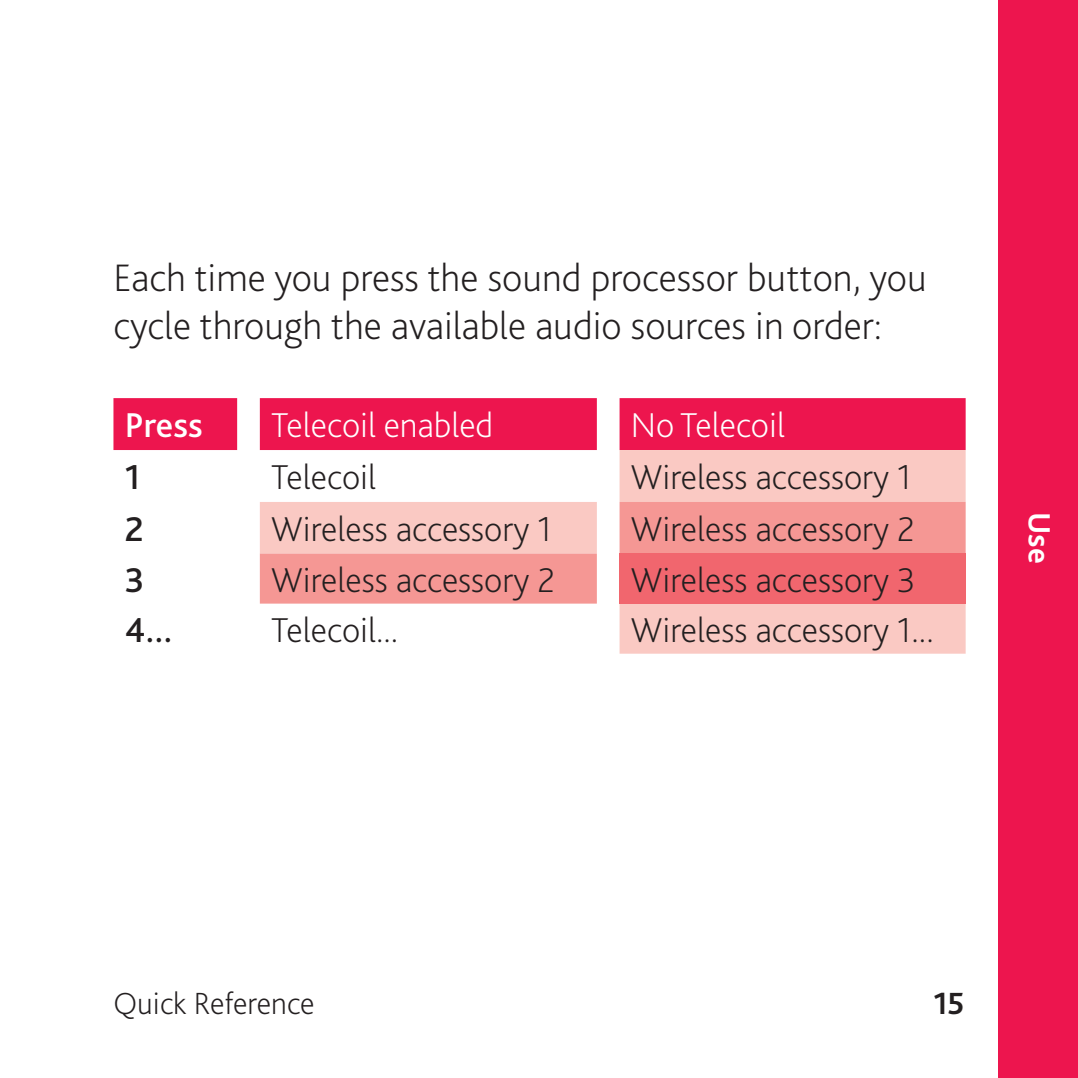
<style>
.page{position:relative;width:1078px;height:1078px;background:#fff}
.page>*{position:absolute;margin:0;border:0;box-sizing:border-box;transform-origin:0 0}
.Body_Copy{font:200 40px/48px "Bliss Pro";color:#231f20}
.Body_Copy_-_steps{font:200 36px "Bliss Pro";color:#231f20}
.Body_Copy_-_steps-2{font:200 36px "Bliss Pro";color:#fff}
.Subheading_-_Medium{font:500 36px "Bliss Pro";color:#231f20}
.Subheading_-_Medium-2{font:500 36px "Bliss Pro";color:#fff}
.t1{font:200 32px "Bliss Pro";color:#231f20}
.Side_tabs{font:700 32px "Bliss Pro";color:#fff}
.t2{font:700 32px "Bliss Pro";color:#231f20}
</style>
<div class="page">
<div style="left:998px;top:0;width:79px;height:1077px;background:#ed154e"></div>
<svg style="left:113px;top:398px;width:852px;height:52px;background:#ee2257"></svg>
<svg style="left:260px;top:450px;width:705px;height:203px"></svg>
<svg style="left:260px;top:502px;width:705px;height:101px;background:#f7aba7"></svg>
<div style="left:619px;top:553px;width:346px;height:50px;background:#f1666e"></div>
<p class="Body_Copy" style="left:113px;top:252px;width:814px">Each time you press the sound processor button, you cycle through the available audio sources in order:</p>
<p class="Subheading_-_Medium-2" style="left:125px;top:402px;width:79px">Press</p>
<p class="Body_Copy_-_steps-2" style="left:271px;top:402px;width:223px">Telecoil enabled</p>
<p class="Body_Copy_-_steps-2" style="left:630px;top:402px;width:156px">No Telecoil</p>
<p class="Subheading_-_Medium" style="left:125px;top:454px;width:17px">1</p>
<p class="Body_Copy_-_steps" style="left:271px;top:454px;width:106px">Telecoil</p>
<p class="Body_Copy_-_steps" style="left:630px;top:454px;width:282px">Wireless accessory 1</p>
<p class="Subheading_-_Medium" style="left:125px;top:506px;width:20px">2</p>
<p class="Body_Copy_-_steps" style="left:271px;top:506px;width:282px">Wireless accessory 1</p>
<p class="Body_Copy_-_steps" style="left:630px;top:506px;width:285px">Wireless accessory 2</p>
<p class="Subheading_-_Medium" style="left:125px;top:558px;width:21px">3</p>
<p class="Body_Copy_-_steps" style="left:271px;top:558px;width:285px">Wireless accessory 2</p>
<p class="Body_Copy_-_steps" style="left:630px;top:558px;width:286px">Wireless accessory 3</p>
<p class="Subheading_-_Medium" style="left:125px;top:608px;width:49px">4...</p>
<p class="Body_Copy_-_steps" style="left:271px;top:608px;width:129px">Telecoil...</p>
<p class="Body_Copy_-_steps" style="left:630px;top:608px;width:304px">Wireless accessory 1...</p>
<p class="Side_tabs" style="left:1059px;top:511px;width:53px;rotate:90deg">Use</p>
<p class="t1" style="left:113px;top:983px;width:203px">Quick Reference</p>
<p class="t2" style="left:933px;top:983px;width:33px">15</p>
</div>
